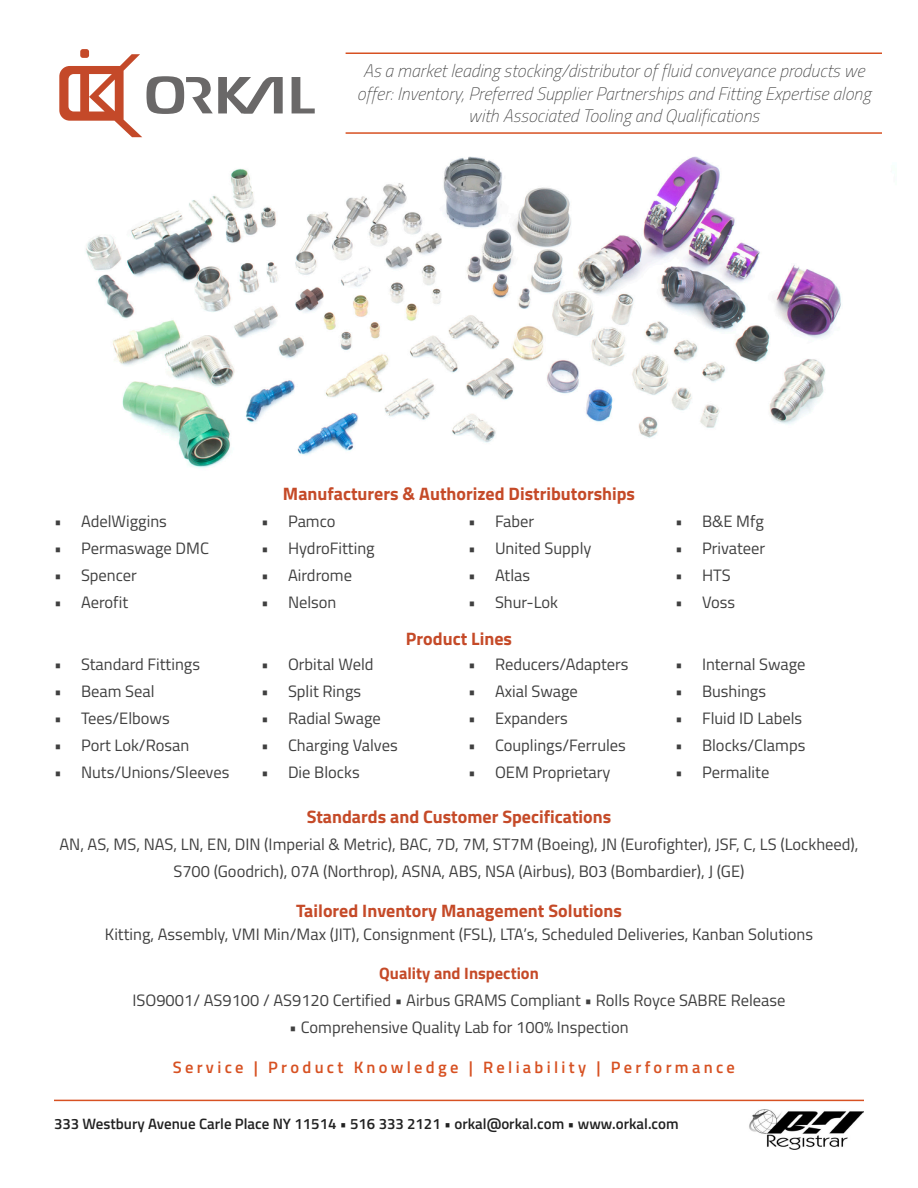
<style>
.page{position:relative;width:918px;height:1188px;background:#fff}
.page>*{position:absolute;margin:0;border:0;box-sizing:border-box;transform-origin:0 0}
.t1{font:italic 100 18px/22.5px "Titillium";color:#404040;text-align:center}
.Header2{font:700 18px "Titillium";color:#c54a28}
.Header2-2{font:16.5px/27px "Titillium";color:#404040;text-align:center}
.t2{font:600 16.5px "Titillium";letter-spacing:.2em;color:#d75122}
.Header2-3{font:700 16.5px "Titillium";color:#c54a28}
.t3{font:600 15px "Titillium";color:#222}
.s1{font-weight:400}
</style>
<div class="page">
<hr style="left:54px;top:1100px;width:810px;height:1px;background:#d75122">
<img style="left:749px;top:1109px;width:115px;height:41px">
<img style="left:86px;top:49px;width:756px;height:420px">
<hr style="left:346px;top:52px;width:536px;height:2px;background:#d75122">
<hr style="left:346px;top:132px;width:536px;height:2px;background:#d75122">
<svg style="left:292px;top:77px;width:23px;height:49px"></svg>
<div style="left:80px;top:49px;width:9px;height:9px;background:#c44929;border-radius:3px"></div>
<svg style="left:59px;top:54px;width:224px;height:96px"></svg>
<p class="t1" style="left:357px;top:59px;width:515px">As a market leading stocking/distributor of fluid conveyance products we offer: Inventory, Preferred Supplier Partnerships and Fitting Expertise along with Associated Tooling and Qualifications</p>
<p class="Header2-2" style="left:54px;top:507px;width:114px">• AdelWiggins</p>
<p class="Header2-2" style="left:54px;top:534px;width:157px">• Permaswage DMC</p>
<p class="Header2-2" style="left:54px;top:561px;width:84px">• Spencer</p>
<p class="Header2-2" style="left:54px;top:588px;width:76px">• Aerofit</p>
<p class="Header2-2" style="left:54px;top:650px;width:148px">• Standard Fittings</p>
<p class="Header2-2" style="left:54px;top:677px;width:102px">• Beam Seal</p>
<p class="Header2-2" style="left:54px;top:704px;width:117px">• Tees/Elbows</p>
<p class="Header2-2" style="left:54px;top:731px;width:137px">• Port Lok/Rosan</p>
<p class="Header2-2" style="left:54px;top:758px;width:177px">• Nuts/Unions/Sleeves</p>
<p class="Header2" style="left:283px;top:480px;width:354px">Manufacturers &amp; Authorized Distributorships</p>
<p class="Header2-2" style="left:261px;top:507px;width:76px">• Pamco</p>
<p class="Header2-2" style="left:261px;top:534px;width:115px">• HydroFitting</p>
<p class="Header2-2" style="left:261px;top:561px;width:93px">• Airdrome</p>
<p class="Header2-2" style="left:261px;top:588px;width:77px">• Nelson</p>
<p class="Header2-2" style="left:261px;top:650px;width:114px">• Orbital Weld</p>
<p class="Header2-2" style="left:261px;top:677px;width:102px">• Split Rings</p>
<p class="Header2-2" style="left:261px;top:704px;width:121px">• Radial Swage</p>
<p class="Header2-2" style="left:261px;top:731px;width:138px">• Charging Valves</p>
<p class="Header2-2" style="left:261px;top:758px;width:100px">• Die Blocks</p>
<p class="Header2-2" style="left:468px;top:507px;width:68px">• Faber</p>
<p class="Header2-2" style="left:468px;top:534px;width:125px">• United Supply</p>
<p class="Header2-2" style="left:468px;top:561px;width:64px">• Atlas</p>
<p class="Header2-2" style="left:468px;top:588px;width:92px">• Shur-Lok</p>
<p class="Header2" style="left:406px;top:625px;width:108px">Product Lines</p>
<p class="Header2-2" style="left:468px;top:650px;width:162px">• Reducers/Adapters</p>
<p class="Header2-2" style="left:468px;top:677px;width:111px">• Axial Swage</p>
<p class="Header2-2" style="left:468px;top:704px;width:101px">• Expanders</p>
<p class="Header2-2" style="left:468px;top:731px;width:159px">• Couplings/Ferrules</p>
<p class="Header2-2" style="left:468px;top:758px;width:144px">• OEM Proprietary</p>
<p class="Header2-2" style="left:675px;top:507px;width:90px">• B&amp;E Mfg</p>
<p class="Header2-2" style="left:675px;top:534px;width:92px">• Privateer</p>
<p class="Header2-2" style="left:675px;top:561px;width:57px">• HTS</p>
<p class="Header2-2" style="left:675px;top:588px;width:62px">• Voss</p>
<p class="Header2-2" style="left:675px;top:650px;width:132px">• Internal Swage</p>
<p class="Header2-2" style="left:675px;top:677px;width:93px">• Bushings</p>
<p class="Header2-2" style="left:675px;top:704px;width:129px">• Fluid ID Labels</p>
<p class="Header2-2" style="left:675px;top:731px;width:132px">• Blocks/Clamps</p>
<p class="Header2-2" style="left:675px;top:758px;width:96px">• Permalite</p>
<p class="Header2" style="left:307px;top:803px;width:306px">Standards and Customer Specifications</p>
<p class="Header2-2" style="left:59px;top:830px;width:801px">AN, AS, MS, NAS, LN, EN, DIN (Imperial &amp; Metric), BAC, 7D, 7M, ST7M (Boeing), JN (Eurofighter), JSF, C, LS (Lockheed),<br>S700 (Goodrich), 07A (Northrop), ASNA, ABS, NSA (Airbus), B03 (Bombardier), J (GE)</p>
<p class="Header2" style="left:296px;top:897px;width:327px">Tailored Inventory Management Solutions</p>
<p class="Header2-2" style="left:105px;top:920px;width:710px">Kitting, Assembly, VMI Min/Max (JIT), Consignment (FSL), LTA’s, Scheduled Deliveries, Kanban Solutions</p>
<p class="Header2-3" style="left:379px;top:961px;width:161px">Quality and Inspection</p>
<p class="Header2-2" style="left:133px;top:986px;width:654px">ISO9001/ AS9100 / AS9120 Certified • Airbus GRAMS Compliant • Rolls Royce SABRE Release</p>
<p class="Header2-2" style="left:289px;top:1013px;width:341px">• Comprehensive Quality Lab for 100% Inspection</p>
<p class="t2" style="left:173px;top:1054px;width:564px">Service | Product Knowledge | Reliability | Performance</p>
<p class="t3" style="left:54px;top:1113px;width:626px">333 Westbury Avenue Carle Place NY 11514 <span class="s1">•</span> 516 333 2121 <span class="s1">•</span> orkal@orkal.com <span class="s1">•</span> www.orkal.com</p>
</div>
